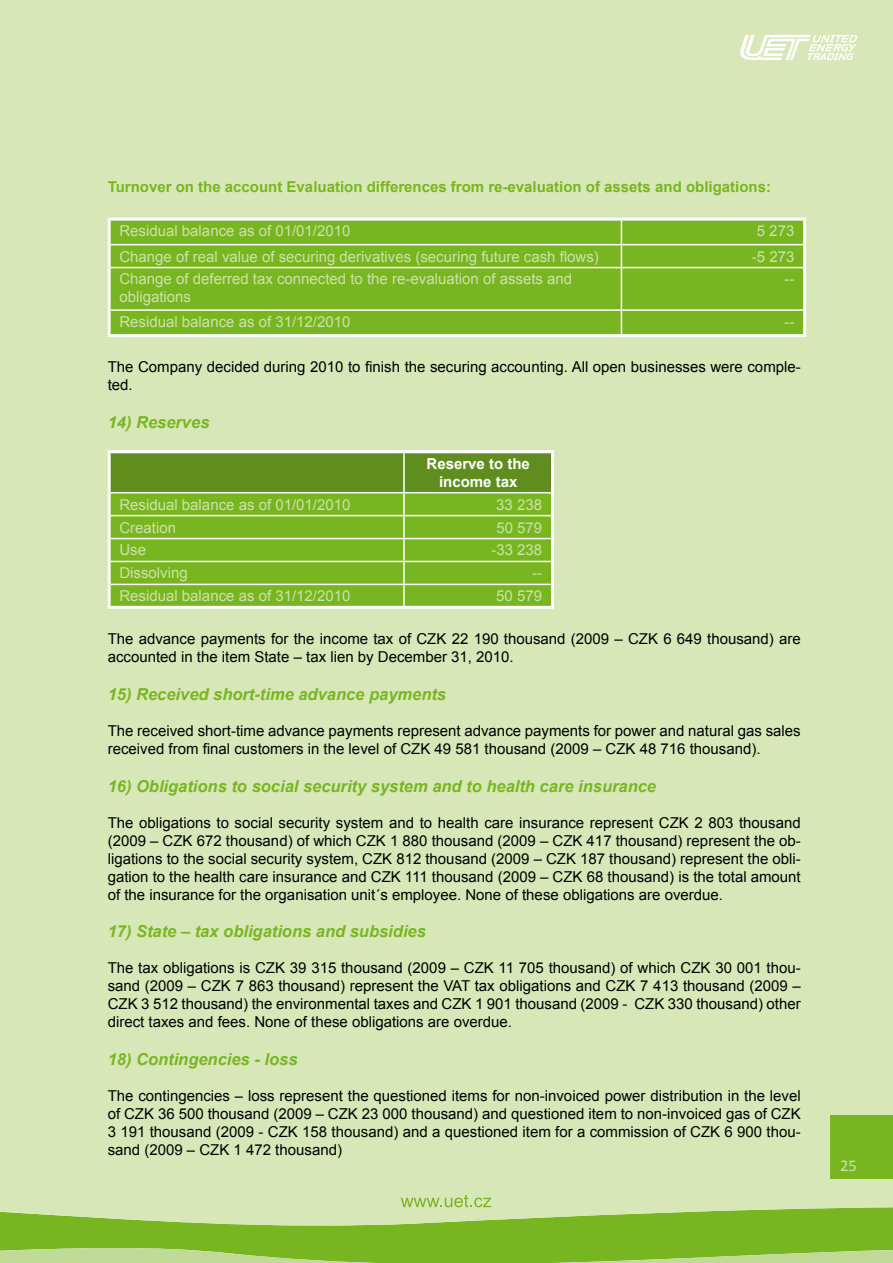
<style>
.page{position:relative;width:893px;height:1263px;background:#fff}
.page>*{position:absolute;margin:0;border:0;box-sizing:border-box;transform-origin:0 0}
.t1{font:italic 700 16.5px "Arial";color:#78b621}
.t2{font:16.5px "Calibri";color:#cde2ac}
.t3{font:15px/18px "Arial";color:#000}
.t4{font:15px/18px "Arial";color:#cde2ac}
.t5{font:700 15px "Arial";color:#78b621}
.t6{font:700 15px/18px "Arial";color:#fff;text-align:center}
</style>
<div class="page">
<div style="left:0;top:1230px;width:893px;height:15px;background:#78b621"></div>
<svg style="left:0;top:1245px;width:893px;height:18px"></svg>
<div style="left:0;top:0;width:893px;height:1230px;background:#d8e7b8"></div>
<svg style="left:738px;top:35px;width:119px;height:25px"></svg>
<div style="left:831px;top:1115px;width:62px;height:64px;background:#78b621"></div>
<svg style="left:401px;top:1195px;width:90px;height:12px"></svg>
<div style="left:111px;top:453px;width:440px;height:39px;background:#5f8e1f"></div>
<svg style="left:111px;top:493px;width:440px;height:113px;fill:#78b621"></svg>
<hr style="left:403px;top:453px;width:2px;height:39px;background:#fff">
<hr style="left:111px;top:492px;width:440px;height:1px;background:#fff">
<hr style="left:403px;top:493px;width:2px;height:22px;background:#fff">
<hr style="left:111px;top:515px;width:440px;height:1px;background:#fff">
<hr style="left:403px;top:516px;width:2px;height:22px;background:#fff">
<hr style="left:111px;top:538px;width:440px;height:1px;background:#fff">
<hr style="left:403px;top:539px;width:2px;height:22px;background:#fff">
<hr style="left:111px;top:561px;width:440px;height:1px;background:#fff">
<hr style="left:403px;top:562px;width:2px;height:22px;background:#fff">
<hr style="left:111px;top:584px;width:440px;height:1px;background:#fff">
<hr style="left:403px;top:585px;width:2px;height:21px;background:#fff">
<hr style="left:108px;top:450px;width:296px;height:3px;background:#fff">
<hr style="left:108px;top:453px;width:3px;height:40px;background:#fff">
<hr style="left:404px;top:450px;width:150px;height:3px;background:#fff">
<hr style="left:551px;top:453px;width:3px;height:40px;background:#fff">
<hr style="left:108px;top:493px;width:3px;height:23px;background:#fff">
<hr style="left:551px;top:493px;width:3px;height:23px;background:#fff">
<hr style="left:108px;top:516px;width:3px;height:23px;background:#fff">
<hr style="left:551px;top:516px;width:3px;height:23px;background:#fff">
<hr style="left:108px;top:539px;width:3px;height:22px;background:#fff">
<hr style="left:551px;top:539px;width:3px;height:22px;background:#fff">
<hr style="left:108px;top:561px;width:3px;height:23px;background:#fff">
<hr style="left:551px;top:561px;width:3px;height:23px;background:#fff">
<hr style="left:108px;top:584px;width:3px;height:22px;background:#fff">
<hr style="left:551px;top:584px;width:3px;height:22px;background:#fff">
<hr style="left:108px;top:606px;width:446px;height:3px;background:#fff">
<div style="left:111px;top:221px;width:692px;height:113px;background:#78b621"></div>
<hr style="left:111px;top:244px;width:692px;height:1px;background:#fff">
<svg style="left:621px;top:221px;width:1px;height:46px"></svg>
<hr style="left:111px;top:267px;width:692px;height:1px;background:#fff">
<hr style="left:621px;top:268px;width:1px;height:41px;background:#fff">
<hr style="left:111px;top:309px;width:692px;height:2px;background:#fff">
<svg style="left:621px;top:311px;width:1px;height:23px"></svg>
<hr style="left:108px;top:218px;width:513px;height:3px;background:#fff">
<hr style="left:108px;top:221px;width:3px;height:24px;background:#fff">
<hr style="left:621px;top:218px;width:185px;height:3px;background:#fff">
<hr style="left:803px;top:221px;width:3px;height:24px;background:#fff">
<hr style="left:108px;top:245px;width:3px;height:23px;background:#fff">
<hr style="left:803px;top:245px;width:3px;height:23px;background:#fff">
<hr style="left:108px;top:268px;width:3px;height:42px;background:#fff">
<hr style="left:803px;top:268px;width:3px;height:42px;background:#fff">
<hr style="left:108px;top:310px;width:3px;height:24px;background:#fff">
<hr style="left:803px;top:310px;width:3px;height:24px;background:#fff">
<hr style="left:108px;top:334px;width:698px;height:3px;background:#fff">
<p class="t5" style="left:108px;top:179px;width:665px">Turnover on the account Evaluation differences from re-evaluation of assets and obligations:</p>
<p class="t4" style="left:119px;top:222px;width:232px">Residual balance as of 01/01/2010</p>
<p class="t4" style="left:757px;top:222px;width:39px">5 273</p>
<p class="t4" style="left:119px;top:247px;width:481px">Change of real value of securing derivatives (securing future cash flows)</p>
<p class="t4" style="left:752px;top:247px;width:44px">-5 273</p>
<p class="t4" style="left:119px;top:270px;width:454px">Change of deferred tax connected to the re-evaluation of assets and obligations</p>
<p class="t4" style="left:784px;top:270px;width:11px">--</p>
<p class="t4" style="left:119px;top:313px;width:232px">Residual balance as of 31/12/2010</p>
<p class="t4" style="left:784px;top:313px;width:11px">--</p>
<p class="t3" style="left:108px;top:358px;width:695px">The Company decided during 2010 to finish the securing accounting. All open businesses were comple&shy;ted.</p>
<p class="t1" style="left:108px;top:413px;width:103px">14) Reserves</p>
<p class="t6" style="left:426px;top:455px;width:105px">Reserve to the income tax</p>
<p class="t4" style="left:119px;top:495px;width:232px">Residual balance as of 01/01/2010</p>
<p class="t4" style="left:496px;top:495px;width:47px">33 238</p>
<p class="t4" style="left:119px;top:518px;width:58px">Creation</p>
<p class="t4" style="left:496px;top:518px;width:47px">50 579</p>
<p class="t4" style="left:119px;top:541px;width:28px">Use</p>
<p class="t4" style="left:491px;top:541px;width:52px">-33 238</p>
<p class="t4" style="left:119px;top:564px;width:70px">Dissolving</p>
<p class="t4" style="left:532px;top:564px;width:11px">--</p>
<p class="t4" style="left:119px;top:587px;width:232px">Residual balance as of 31/12/2010</p>
<p class="t4" style="left:496px;top:587px;width:47px">50 579</p>
<p class="t3" style="left:108px;top:630px;width:695px">The advance payments for the income tax of CZK 22 190 thousand (2009 – CZK 6 649 thousand) are accounted in the item State – tax lien by December 31, 2010.</p>
<p class="t1" style="left:108px;top:685px;width:340px">15) Received short-time advance payments</p>
<p class="t3" style="left:108px;top:722px;width:695px">The received short-time advance payments represent advance payments for power and natural gas sales received from final customers in the level of CZK 49 581 thousand (2009 – CZK 48 716 thousand).</p>
<p class="t1" style="left:108px;top:777px;width:550px">16) Obligations to social security system and to health care insurance</p>
<p class="t3" style="left:108px;top:813px;width:695px;text-align:justify">The obligations to social security system and to health care insurance represent CZK 2 803 thousand (2009 – CZK 672 thousand) of which CZK 1 880 thousand (2009 – CZK 417 thousand) represent the ob&shy;ligations to the social security system, CZK 812 thousand (2009 – CZK 187 thousand) represent the obli&shy;gation to the health care insurance and CZK 111 thousand (2009 – CZK 68 thousand) is the total amount of the insurance for the organisation unit´s employee. None of these obligations are overdue.</p>
<p class="t1" style="left:108px;top:922px;width:320px">17) State – tax obligations and subsidies</p>
<p class="t3" style="left:108px;top:959px;width:695px;text-align:justify">The tax obligations is CZK 39 315 thousand (2009 – CZK 11 705 thousand) of which CZK 30 001 thou&shy;sand (2009 – CZK 7 863 thousand) represent the VAT tax obligations and CZK 7 413 thousand (2009 – CZK 3 512 thousand) the environmental taxes and CZK 1 901 thousand (2009 - CZK 330 thousand) other direct taxes and fees. None of these obligations are overdue.</p>
<p class="t1" style="left:108px;top:1050px;width:191px">18) Contingencies - loss</p>
<p class="t3" style="left:108px;top:1087px;width:695px;text-align:justify">The contingencies – loss represent the questioned items for non-invoiced power distribution in the level of CZK 36 500 thousand (2009 – CZK 23 000 thousand) and questioned item to non-invoiced gas of CZK 3 191 thousand (2009 - CZK 158 thousand) and a questioned item for a commission of CZK 6 900 thou&shy;sand (2009 – CZK 1 472 thousand)</p>
<p class="t2" style="left:840px;top:1159px;width:18px">25</p>
</div>
